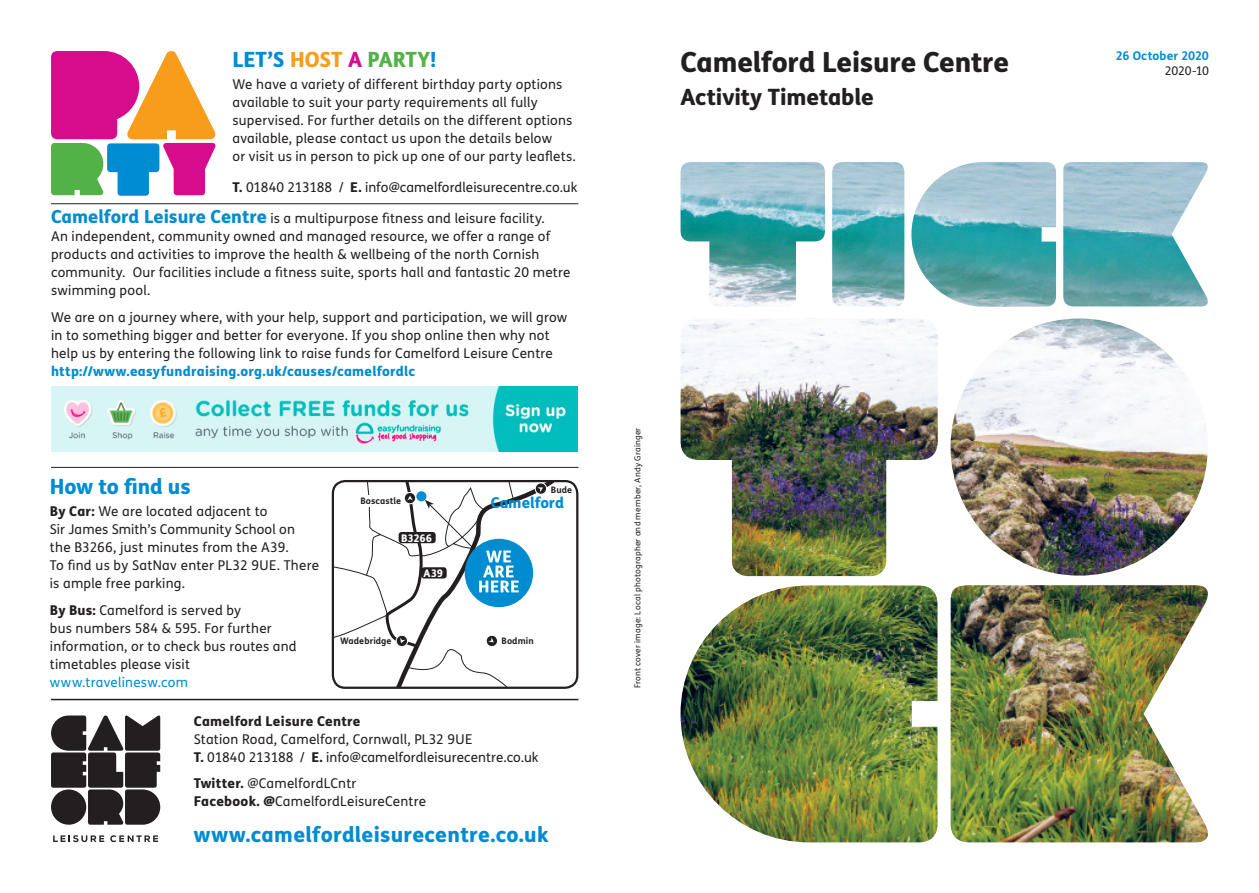
<style>
.page{position:relative;width:1259px;height:893px;background:#fff}
.page>*{position:absolute;margin:0;border:0;box-sizing:border-box;transform-origin:0 0}
.t1{font:800 27.75px "FS Me Pro";letter-spacing:-.01em;color:#231f20}
.t2{font:800 22.5px "FS Me Pro";letter-spacing:-.005em;color:#231f20}
.t3{font:800 21px "FS Me Pro";letter-spacing:.01em;color:#008cd0}
.t4{font:800 15px "FS Me Pro";letter-spacing:-.01em;color:#008cd0}
.t5{font:13.5px/18px "FS Me Pro";letter-spacing:.015em;color:#231f20}
.t6{font:800 13.5px "FS Me Pro";letter-spacing:.015em;color:#231f20}
.Season___Date___Vers{font:700 12px/15px "FS Me Pro";letter-spacing:.005em;color:#008cd0;text-align:right}
.t7{font:800 10.5px "FS Me Pro";letter-spacing:-.01em;color:#fff}
.t8{font:700 9px "FS Me Pro";letter-spacing:.01em;color:#231f20}
.t9{font:8.25px "FS Me Pro";letter-spacing:.025em;color:#231f20}
.s1{color:#f89c1c}
.s2{color:#d70c8c}
.s3{color:#52b147}
.s4{font-weight:800}
.s5{font-weight:800;font-size:18px;color:#008cd0}
.s6{font-weight:800;color:#008cd0}
.s7{color:#008cd0}
.s8{font-weight:400;color:#231f20}
</style>
<div class="page">
<hr style="left:51px;top:467px;width:527px;height:1px;background:#231f20">
<hr style="left:51px;top:699px;width:527px;height:1px;background:#231f20">
<svg style="left:51px;top:51px;width:165px;height:145px"></svg>
<svg style="left:333px;top:481px;width:244px;height:207px"></svg>
<div style="left:332px;top:480px;width:246px;height:209px;border:2px solid #231f20;border-radius:12px"></div>
<div style="left:360px;top:495px;width:41px;height:11px;background:#fff"></div>
<svg style="left:534px;top:482px;width:13px;height:13px"></svg>
<div style="left:465px;top:539px;width:68px;height:68px;background:#008cd0;border-radius:50%"></div>
<svg style="left:366px;top:481px;width:153px;height:170px"></svg>
<svg style="left:53px;top:835px;width:51px;height:7px"></svg>
<svg style="left:110px;top:835px;width:48px;height:7px"></svg>
<svg style="left:51px;top:715px;width:109px;height:110px"></svg>
<hr style="left:51px;top:203px;width:527px;height:1px;background:#231f20">
<img style="left:680px;top:162px;width:528px;height:680px">
<img style="left:51px;top:386px;width:527px;height:65px">
<p class="t3" style="left:232px;top:43px;width:206px">LET’S <span class="s1">HOST</span> <span class="s2">A</span> <span class="s3">PARTY</span>!</p>
<p class="t5" style="left:232px;top:75px;width:345px">We have a variety of different birthday party options available to suit your party requirements all fully supervised. For further details on the different options available, please contact us upon the details below<br>or visit us in person to pick up one of our party leaflets.</p>
<p class="t5" style="left:232px;top:178px;width:346px"><span class="s4">T.</span> 01840 213188 / <span class="s4">E.</span> info@camelfordleisurecentre.co.uk</p>
<p class="t5" style="left:51px;top:209px;width:521px"><span class="s5">Camelford Leisure Centre</span> is a multipurpose fitness and leisure facility.<br>An independent, community owned and managed resource, we offer a range of products and activities to improve the health &amp; wellbeing of the north Cornish community. Our facilities include a fitness suite, sports hall and fantastic 20 metre swimming pool.</p>
<p class="t5" style="left:51px;top:308px;width:518px">We are on a journey where, with your help, support and participation, we will grow in to something bigger and better for everyone. If you shop online then why not help us by entering the following link to raise funds for Camelford Leisure Centre <span class="s6">http://www.easyfundraising.org.uk/causes/camelfordlc</span></p>
<p class="t3" style="left:50px;top:470px;width:142px">How to find us</p>
<p class="t5" style="left:50px;top:502px;width:271px"><span class="s4">By Car:</span> We are located adjacent to<br>Sir James Smith’s Community School on the B3266, just minutes from the A39.<br>To find us by SatNav enter PL32 9UE. There is ample free parking.</p>
<p class="t5" style="left:50px;top:601px;width:248px"><span class="s4">By Bus:</span> Camelford is served by<br>bus numbers 584 &amp; 595. For further information, or to check bus routes and timetables please visit <span class="s7">www.travelinesw.com</span></p>
<p class="t8" style="left:360px;top:494px;width:42px">Boscastle</p>
<p class="t7" style="left:401px;top:529px;width:32px">B3266</p>
<p class="t7" style="left:423px;top:565px;width:21px">A39</p>
<p class="t8" style="left:551px;top:482px;width:23px">Bude</p>
<p class="t4" style="left:491px;top:491px;width:75px">Camelford</p>
<p class="t8" style="left:340px;top:633px;width:53px">Wadebridge</p>
<p class="t8" style="left:501px;top:633px;width:34px">Bodmin</p>
<p class="t6" style="left:194px;top:710px;width:168px">Camelford Leisure Centre</p>
<p class="t5" style="left:194px;top:730px;width:280px">Station Road, Camelford, Cornwall, PL32 9UE</p>
<p class="t5" style="left:194px;top:748px;width:346px"><span class="s4">T.</span> 01840 213188 / <span class="s4">E.</span> info@camelfordleisurecentre.co.uk</p>
<p class="t5" style="left:194px;top:774px;width:164px"><span class="s4">Twitter.</span> @CamelfordLCntr</p>
<p class="t5" style="left:194px;top:792px;width:234px"><span class="s4">Facebook. @</span>CamelfordLeisureCentre</p>
<p class="t3" style="left:194px;top:818px;width:356px">www.camelfordleisurecentre.co.uk</p>
<p class="t1" style="left:680px;top:40px;width:330px">Camelford Leisure Centre</p>
<p class="t2" style="left:680px;top:79px;width:195px">Activity Timetable</p>
<p class="t9" style="left:632px;top:688px;width:262px;rotate:-90deg">Front cover image: Local photographer and member, Andy Grainger</p>
<p class="Season___Date___Vers" style="left:1115px;top:48px;width:95px">26 October 2020<br><span class="s8">2020-10</span></p>
</div>
